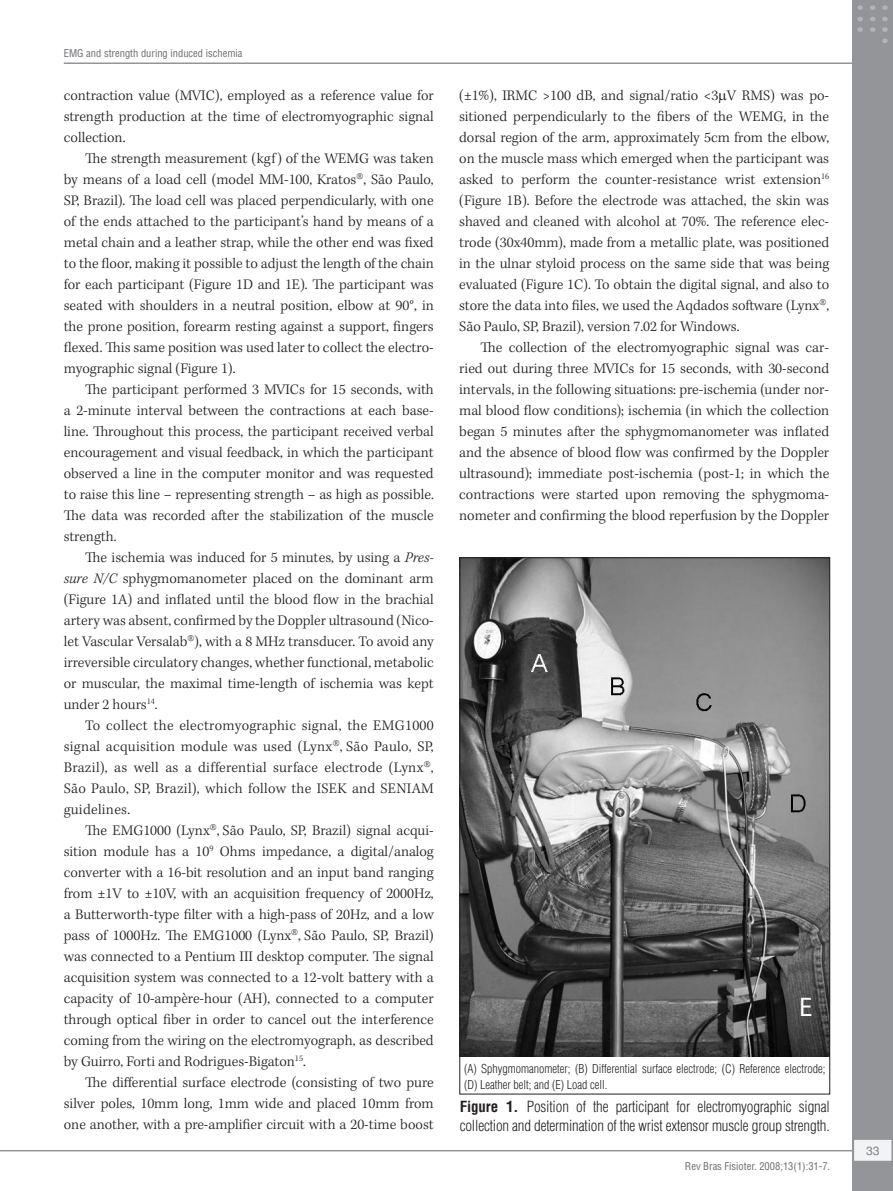
<style>
.page{position:relative;width:893px;height:1191px;background:#fff}
.page>*{position:absolute;margin:0;border:0;box-sizing:border-box;transform-origin:0 0}
.z05_0_texto_txt{font:27px "Myriad Pro";color:#fff}
.z05_0_texto_txt-2{font:300 15px/21px "Kepler Std";color:#231f20;text-align:justify}
.z07_0_tabela-img_tit{font:300 condensed 15px/19.5px "Helvetica LT Std";letter-spacing:-.01em;color:#231f20}
.z07_4_tabela_legenda{font:300 condensed 12px/16.5px "Helvetica LT Std";color:#231f20}
.t1{font:12px "Helvetica LT Std";color:#808285}
.z06_2_cabecalho{font:condensed 10.5px "Helvetica LT Std";color:#6c6d70}
.s1{font-style:italic}
.s2{font-weight:700}
</style>
<div class="page">
<hr style="left:0;top:1150px;width:879px;height:1px;background:#939598">
<hr style="left:64px;top:62px;width:810px;height:2px;background:#939598">
<div style="left:853px;top:0;width:40px;height:1191px;background:#939598"></div>
<div style="left:853px;top:1139px;width:39px;height:22px;background:#f2f3f4"></div>
<div style="left:853px;top:1138px;width:40px;height:24px;border:2px solid #939598"></div>
<svg style="left:857px;top:27px;width:6px;height:5px"></svg>
<svg style="left:857px;top:17px;width:6px;height:4px"></svg>
<svg style="left:857px;top:5px;width:6px;height:5px"></svg>
<svg style="left:870px;top:27px;width:5px;height:5px"></svg>
<svg style="left:870px;top:17px;width:5px;height:4px"></svg>
<svg style="left:870px;top:5px;width:5px;height:5px"></svg>
<svg style="left:882px;top:27px;width:6px;height:5px"></svg>
<svg style="left:882px;top:38px;width:6px;height:5px"></svg>
<svg style="left:882px;top:17px;width:6px;height:4px"></svg>
<svg style="left:882px;top:5px;width:6px;height:5px"></svg>
<img style="left:462px;top:559px;width:366px;height:497px">
<p class="z06_2_cabecalho" style="left:64px;top:46px;width:180px">EMG and strength during induced ischemia</p>
<p class="z05_0_texto_txt-2" style="left:64px;top:85px;width:371px">contraction value (MVIC), employed as a reference value for strength production at the time of electromyographic signal collection.</p>
<p class="z05_0_texto_txt-2" style="left:64px;top:148px;width:371px;text-indent:21px">The strength measurement (kgf) of the WEMG was taken by means of a load cell (model MM-100, Kratos , São Paulo, SP, Brazil). The load cell was placed perpendicularly, with one of the ends attached to the participant’s hand by means of a metal chain and a leather strap, while the other end was fixed to the floor, making it possible to adjust the length of the chain for each participant (Figure 1D and 1E). The participant was seated with shoulders in a neutral position, elbow at 90°, in the prone position, forearm resting against a support, fingers flexed. This same position was used later to collect the electro&shy;myographic signal (Figure 1).</p>
<p class="z05_0_texto_txt-2" style="left:64px;top:379px;width:371px;text-indent:21px">The participant performed 3 MVICs for 15 seconds, with a 2-minute interval between the contractions at each base&shy;line. Throughout this process, the participant received verbal encouragement and visual feedback, in which the participant observed a line in the computer monitor and was requested to raise this line – representing strength – as high as possible.<br>The data was recorded after the stabilization of the muscle strength.</p>
<p class="z05_0_texto_txt-2" style="left:64px;top:547px;width:371px;text-indent:21px">The ischemia was induced for 5 minutes, by using a <span class="s1">Pres&shy;sure N/C</span> sphygmomanometer placed on the dominant arm (Figure 1A) and inflated until the blood flow in the brachial artery was absent, confirmed by the Doppler ultrasound (Nico&shy;let Vascular Versalab ), with a 8 MHz transducer. To avoid any irreversible circulatory changes, whether functional, metabolic or muscular, the maximal time-length of ischemia was kept under 2 hours<sup>14</sup>.</p>
<p class="z05_0_texto_txt-2" style="left:64px;top:715px;width:371px;text-indent:21px">To collect the electromyographic signal, the EMG1000 signal acquisition module was used (Lynx , São Paulo, SP, Brazil), as well as a differential surface electrode (Lynx , São Paulo, SP, Brazil), which follow the ISEK and SENIAM guidelines.</p>
<p class="z05_0_texto_txt-2" style="left:64px;top:820px;width:371px;text-indent:21px">The EMG1000 (Lynx , São Paulo, SP, Brazil) signal acqui&shy;sition module has a 10<sup>9</sup> Ohms impedance, a digital/analog converter with a 16-bit resolution and an input band ranging from ±1V to ±10V, with an acquisition frequency of 2000Hz, a Butterworth-type filter with a high-pass of 20Hz, and a low pass of 1000Hz. The EMG1000 (Lynx , São Paulo, SP, Brazil) was connected to a Pentium III desktop computer. The signal acquisition system was connected to a 12-volt battery with a capacity of 10-ampère-hour (AH), connected to a computer through optical fiber in order to cancel out the interference coming from the wiring on the electromyograph, as described by Guirro, Forti and Rodrigues-Bigaton<sup>15</sup>.</p>
<p class="z05_0_texto_txt-2" style="left:64px;top:1072px;width:371px;text-indent:21px">The differential surface electrode (consisting of two pure silver poles, 10mm long, 1mm wide and placed 10mm from one another, with a pre-amplifier circuit with a 20-time boost</p>
<p class="z05_0_texto_txt-2" style="left:459px;top:85px;width:371px">(±1%), IRMC &gt;100 dB, and signal/ratio &lt;3 V RMS) was po&shy;sitioned perpendicularly to the fibers of the WEMG, in the dorsal region of the arm, approximately 5cm from the elbow, on the muscle mass which emerged when the participant was asked to perform the counter-resistance wrist extension<sup>16 </sup>(Figure 1B). Before the electrode was attached, the skin was shaved and cleaned with alcohol at 70%. The reference elec&shy;trode (30x40mm), made from a metallic plate, was positioned in the ulnar styloid process on the same side that was being evaluated (Figure 1C). To obtain the digital signal, and also to store the data into files, we used the Aqdados software (Lynx , São Paulo, SP, Brazil), version 7.02 for Windows.</p>
<p class="z05_0_texto_txt-2" style="left:459px;top:337px;width:371px;text-indent:21px">The collection of the electromyographic signal was car&shy;ried out during three MVICs for 15 seconds, with 30-second intervals, in the following situations: pre-ischemia (under nor&shy;mal blood flow conditions); ischemia (in which the collection began 5 minutes after the sphygmomanometer was inflated and the absence of blood flow was confirmed by the Doppler ultrasound); immediate post-ischemia (post-1; in which the contractions were started upon removing the sphygmoma&shy;nometer and confirming the blood reperfusion by the Doppler</p>
<p class="z05_0_texto_txt" style="left:799px;top:990px;width:15px">E</p>
<p class="z07_4_tabela_legenda" style="left:464px;top:1060px;width:363px">(A) Sphygmomanometer; (B) Differential surface electrode; (C) Reference electrode; (D) Leather belt; and (E) Load cell.</p>
<p class="z07_0_tabela-img_tit" style="left:460px;top:1096px;width:371px"><span class="s2">Figure 1.</span> Position of the participant for electromyographic signal collection and determination of the wrist extensor muscle group strength.</p>
<p class="z06_2_cabecalho" style="left:685px;top:1160px;width:147px">Rev Bras Fisioter. 2008;13(1):31-7.</p>
<p class="t1" style="left:866px;top:1143px;width:15px">33</p>
</div>
